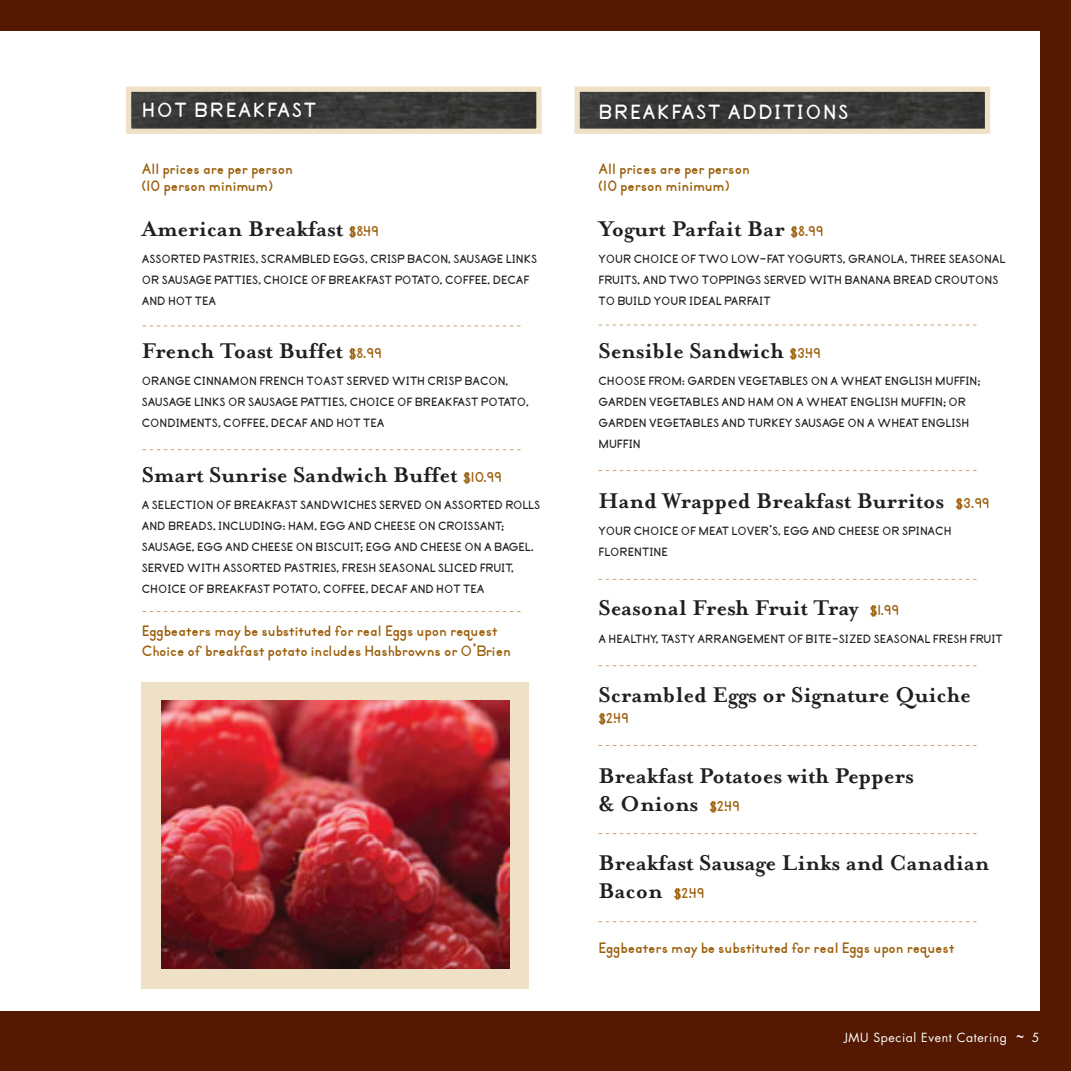
<style>
.page{position:relative;width:1071px;height:1071px;background:#541900}
.page>*{position:absolute;margin:0;border:0;box-sizing:border-box;transform-origin:0 0}
.t1{font:700 26.25px "Primer Print";letter-spacing:.06em;color:#fff}
.t2{font:700 24.5px/28px "Mrs Eaves";color:#231f20}
.t3{font:700 19.25px/17.5px "Primer Print";color:#9c5f0c}
.t4{font:700 18.38px "Primer Print";color:#9c5f0c}
.t5{font:700 15.4px/21px "Primer Print";color:#231f20}
.t6{font:12.25px "Futura";letter-spacing:.05em;color:#fff}
.s1{font-family:"Primer Print";font-size:18.38px;color:#9c5f0c}
.s2{font-family:"Mrs Eaves Roman";font-size:21px}
</style>
<div class="page">
<div style="left:0;top:32px;width:1040px;height:979px;background:#fff"></div>
<img style="left:581px;top:93px;width:403px;height:35px">
<div style="left:575px;top:87px;width:415px;height:47px;border:5px solid #eee1c5"></div>
<svg style="left:598px;top:325px;width:378px;height:1px"></svg>
<svg style="left:598px;top:470px;width:378px;height:1px"></svg>
<svg style="left:598px;top:579px;width:378px;height:1px"></svg>
<svg style="left:598px;top:665px;width:378px;height:1px"></svg>
<svg style="left:598px;top:745px;width:378px;height:1px"></svg>
<svg style="left:598px;top:833px;width:378px;height:1px"></svg>
<svg style="left:598px;top:921px;width:378px;height:1px"></svg>
<div style="left:142px;top:682px;width:387px;height:306px;background:#eee1c5"></div>
<img style="left:161px;top:701px;width:348px;height:267px">
<img style="left:132px;top:93px;width:404px;height:35px">
<div style="left:126px;top:87px;width:416px;height:47px;border:5px solid #eee1c5"></div>
<svg style="left:143px;top:611px;width:378px;height:1px"></svg>
<svg style="left:143px;top:325px;width:378px;height:1px"></svg>
<svg style="left:143px;top:449px;width:378px;height:1px"></svg>
<h1 class="t1" style="left:142px;top:99px;width:176px">HOT BREAKFAST</h1>
<p class="t3" style="left:142px;top:161px;width:153px">All prices are per person (10 person minimum)</p>
<h2 class="t2" style="left:142px;top:214px;width:239px">American Breakfast <span class="s1">$8.49</span></h2>
<p class="t5" style="left:142px;top:249px;width:397px">ASSORTED PASTRIES, SCRAMBLED EGGS, CRISP BACON, SAUSAGE LINKS<br>OR SAUSAGE PATTIES, CHOICE OF BREAKFAST POTATO, COFFEE, DECAF<br>AND HOT TEA</p>
<h2 class="t2" style="left:142px;top:335px;width:241px">French Toast Buffet <span class="s1">$8.99</span></h2>
<p class="t5" style="left:142px;top:371px;width:389px">ORANGE CINNAMON FRENCH TOAST SERVED WITH CRISP BACON,<br>SAUSAGE LINKS OR SAUSAGE PATTIES, CHOICE OF BREAKFAST POTATO,<br>CONDIMENTS, COFFEE, DECAF AND HOT TEA</p>
<h2 class="t2" style="left:142px;top:459px;width:361px">Smart Sunrise Sandwich Buffet <span class="s1">$10.99</span></h2>
<p class="t5" style="left:142px;top:495px;width:400px">A SELECTION OF BREAKFAST SANDWICHES SERVED ON ASSORTED ROLLS AND BREADS, INCLUDING: HAM, EGG AND CHEESE ON CROISSANT; SAUSAGE, EGG AND CHEESE ON BISCUIT; EGG AND CHEESE ON A BAGEL.<br>SERVED WITH ASSORTED PASTRIES, FRESH SEASONAL SLICED FRUIT, CHOICE OF BREAKFAST POTATO, COFFEE, DECAF AND HOT TEA</p>
<p class="t3" style="left:142px;top:622px;width:371px;line-height:20.1px">Eggbeaters may be substituted for real Eggs upon request<br>Choice of breakfast potato includes Hashbrowns or O’Brien</p>
<h1 class="t1" style="left:599px;top:100px;width:251px">BREAKFAST ADDITIONS</h1>
<p class="t3" style="left:598px;top:161px;width:153px">All prices are per person (10 person minimum)</p>
<h2 class="t2" style="left:598px;top:214px;width:226px">Yogurt Parfait Bar <span class="s1">$8.99</span></h2>
<p class="t5" style="left:598px;top:249px;width:408px">YOUR CHOICE OF TWO LOW-FAT YOGURTS, GRANOLA, THREE SEASONAL<br>FRUITS, AND TWO TOPPINGS SERVED WITH BANANA BREAD CROUTONS<br>TO BUILD YOUR IDEAL PARFAIT</p>
<h2 class="t2" style="left:598px;top:335px;width:224px">Sensible Sandwich <span class="s1">$3.49</span></h2>
<p class="t5" style="left:598px;top:371px;width:384px">CHOOSE FROM: GARDEN VEGETABLES ON A WHEAT ENGLISH MUFFIN; GARDEN VEGETABLES AND HAM ON A WHEAT ENGLISH MUFFIN; OR GARDEN VEGETABLES AND TURKEY SAUSAGE ON A WHEAT ENGLISH MUFFIN</p>
<h2 class="t2" style="left:598px;top:485px;width:393px">Hand Wrapped Breakfast Burritos <span class="s1">$3.99</span></h2>
<p class="t5" style="left:598px;top:521px;width:355px">YOUR CHOICE OF MEAT LOVER’S, EGG AND CHEESE OR SPINACH<br>FLORENTINE</p>
<h2 class="t2" style="left:598px;top:593px;width:302px">Seasonal Fresh Fruit Tray <span class="s1">$1.99</span></h2>
<p class="t5" style="left:598px;top:629px;width:406px">A HEALTHY, TASTY ARRANGEMENT OF BITE-SIZED SEASONAL FRESH FRUIT</p>
<h2 class="t2" style="left:598px;top:680px;width:374px">Scrambled Eggs or Signature Quiche</h2>
<p class="t4" style="left:598px;top:710px;width:32px">$2.49</p>
<h2 class="t2" style="left:598px;top:760px;width:317px">Breakfast Potatoes with Peppers &amp; Onions <span class="s1">$2.49</span></h2>
<h2 class="t2" style="left:598px;top:848px;width:392px">Breakfast Sausage Links and Canadian<br>Bacon <span class="s1">$2.49</span></h2>
<p class="t3" style="left:598px;top:940px;width:357px">Eggbeaters may be substituted for real Eggs upon request</p>
<p class="t6" style="left:844px;top:1032px;width:197px">JMU Special Event Catering <span class="s2">~</span> 5</p>
</div>
